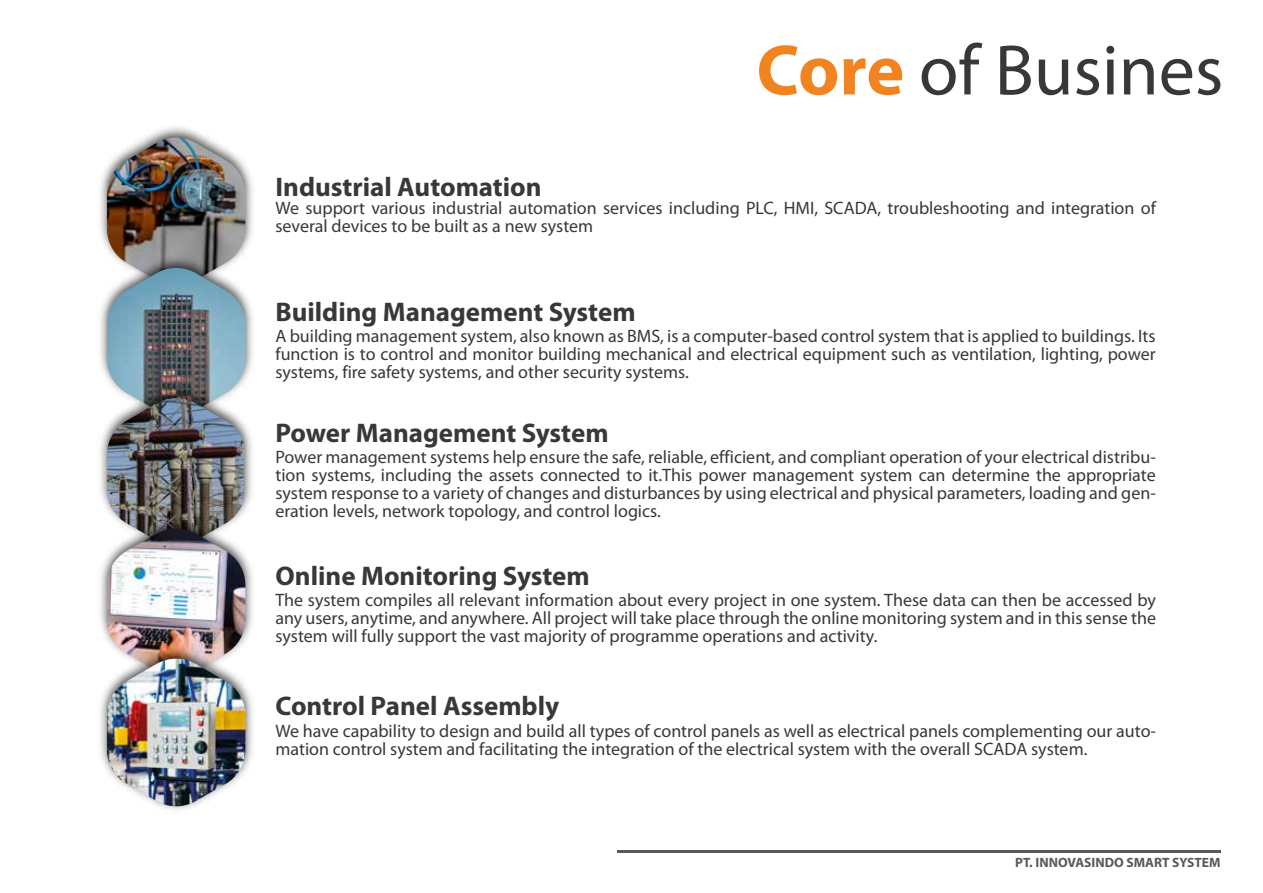
<style>
.page{position:relative;width:1263px;height:893px;background:#fff}
.page>*{position:absolute;margin:0;border:0;box-sizing:border-box;transform-origin:0 0}
.t1{font:700 27px "Myriad Pro";color:#383838}
.t2{font:18px/18px "Myriad Pro";color:#383838;text-align:justify}
.t3{font:700 13.5px "Myriad Pro";color:#5b5958}
</style>
<div class="page">
<img style="left:100px;top:127px;width:153px;height:122px">
<img style="left:107px;top:138px;width:138px;height:113px">
<img style="left:100px;top:251px;width:153px;height:128px">
<img style="left:107px;top:268px;width:138px;height:113px">
<img style="left:100px;top:381px;width:152px;height:130px">
<img style="left:107px;top:398px;width:137px;height:113px">
<img style="left:100px;top:511px;width:153px;height:128px">
<img style="left:107px;top:528px;width:138px;height:114px">
<img style="left:100px;top:642px;width:153px;height:168px">
<img style="left:107px;top:659px;width:138px;height:149px">
<hr style="left:617px;top:850px;width:603px;height:2px;background:#5b5958">
<svg style="left:759px;top:45px;width:78px;height:50px"></svg>
<svg style="left:844px;top:58px;width:58px;height:37px"></svg>
<svg style="left:922px;top:43px;width:60px;height:52px"></svg>
<svg style="left:1000px;top:46px;width:31px;height:49px"></svg>
<svg style="left:1039px;top:60px;width:29px;height:35px"></svg>
<svg style="left:1076px;top:59px;width:23px;height:36px"></svg>
<svg style="left:1106px;top:46px;width:8px;height:48px"></svg>
<svg style="left:1124px;top:59px;width:30px;height:35px"></svg>
<svg style="left:1161px;top:59px;width:31px;height:36px"></svg>
<svg style="left:1198px;top:59px;width:22px;height:36px"></svg>
<h1 class="t1" style="left:275px;top:176px;width:268px">Industrial Automation</h1>
<p class="t2" style="left:275px;top:200px;width:882px">We support various industrial automation services including PLC, HMI, SCADA, troubleshooting and integration of several devices to be built as a new system</p>
<h1 class="t1" style="left:275px;top:302px;width:362px">Building Management System</h1>
<p class="t2" style="left:275px;top:329px;width:882px">A building management system, also known as BMS, is a computer-based control system that is applied to buildings. Its function is to control and monitor building mechanical and electrical equipment such as ventilation, lighting, power systems, fire safety systems, and other security systems.</p>
<h1 class="t1" style="left:275px;top:423px;width:335px">Power Management System</h1>
<p class="t2" style="left:275px;top:449px;width:882px">Power management systems help ensure the safe, reliable, efficient, and compliant operation of your electrical distribu&shy;tion systems, including the assets connected to it.This power management system can determine the appropriate system response to a variety of changes and disturbances by using electrical and physical parameters, loading and gen&shy;eration levels, network topology, and control logics.</p>
<h1 class="t1" style="left:275px;top:565px;width:316px">Online Monitoring System</h1>
<p class="t2" style="left:275px;top:593px;width:882px">The system compiles all relevant information about every project in one system. These data can then be accessed by any users, anytime, and anywhere. All project will take place through the online monitoring system and in this sense the system will fully support the vast majority of programme operations and activity.</p>
<h1 class="t1" style="left:275px;top:695px;width:285px">Control Panel Assembly</h1>
<p class="t2" style="left:275px;top:723px;width:882px">We have capability to design and build all types of control panels as well as electrical panels complementing our auto&shy;mation control system and facilitating the integration of the electrical system with the overall SCADA system.</p>
<p class="t3" style="left:1015px;top:857px;width:207px">PT. INNOVASINDO SMART SYSTEM</p>
</div>
